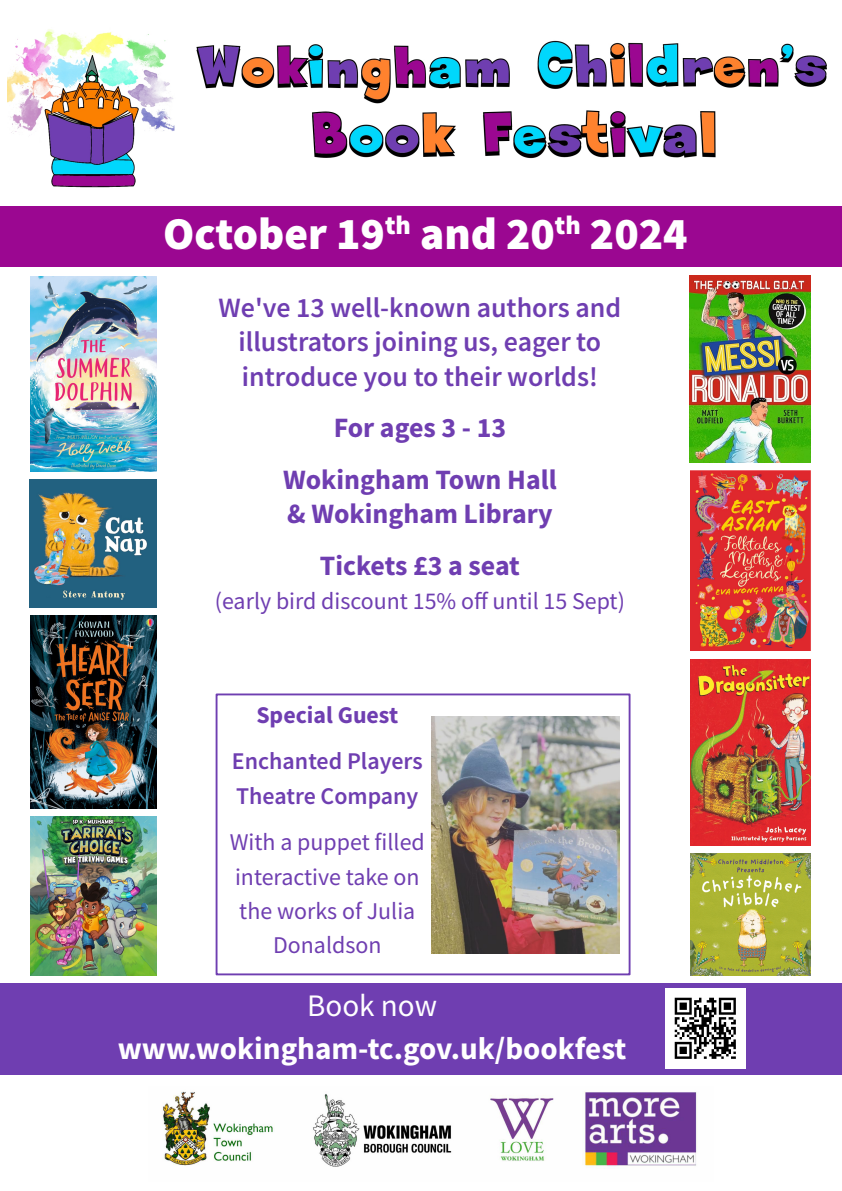
<style>
.page{position:relative;width:842px;height:1191px;background:#fff}
.page>*{position:absolute;margin:0;border:0;box-sizing:border-box;transform-origin:0 0}
.t1{font:900 45.4px "Source Sans Pro";color:#fff}
.t2{font:700 31.3px "Source Sans Pro";color:#fff}
.t3{font:31.3px "Source Sans Pro";color:#fff}
.t4{font:600 28px/34.4px "Source Sans Pro";color:#6f3eb1;text-align:center}
.t5{font:700 28px/51.6px "Source Sans Pro";color:#6f3eb1;text-align:center}
.t6{font:24px/34.4px "Source Sans Pro";color:#6f3eb1;text-align:center}
.t7{font:600 24px/34.4px "Source Sans Pro";color:#6f3eb1}
.t8{font:700 24px "Source Sans Pro";color:#6f3eb1}
</style>
<div class="page">
<div style="left:0;top:206px;width:842px;height:61px;background:#9b0791"></div>
<img style="left:7px;top:29px;width:819px;height:159px">
<div style="left:0;top:983px;width:842px;height:91px;background:#6f3eb1"></div>
<img style="left:162px;top:1091px;width:535px;height:76px">
<img style="left:666px;top:989px;width:80px;height:79px">
<img style="left:431px;top:716px;width:189px;height:237px">
<div style="left:216px;top:693px;width:414px;height:282px;border:2px solid #6f3eb1"></div>
<img style="left:30px;top:277px;width:127px;height:194px">
<img style="left:690px;top:275px;width:120px;height:187px">
<img style="left:690px;top:853px;width:121px;height:122px">
<img style="left:29px;top:480px;width:128px;height:127px">
<img style="left:690px;top:470px;width:121px;height:181px">
<img style="left:30px;top:616px;width:126px;height:192px">
<img style="left:30px;top:816px;width:127px;height:159px">
<img style="left:690px;top:659px;width:120px;height:186px">
<h1 class="t1" style="left:163px;top:215px;width:526px">October 19<sup>th</sup> and 20<sup>th</sup> 2024</h1>
<p class="t4" style="left:219px;top:293px;width:404px">We've 13 well-known authors and illustrators joining us, eager to introduce you to their worlds!</p>
<p class="t5" style="left:283px;top:404px;width:275px">For ages 3 - 13<br>Wokingham Town Hall</p>
<p class="t5" style="left:287px;top:490px;width:267px">&amp; Wokingham Library<br>Tickets £3 a seat</p>
<p class="t6" style="left:215px;top:586px;width:412px">(early bird discount 15% off until 15 Sept)</p>
<p class="t8" style="left:256px;top:705px;width:143px">Special Guest</p>
<p class="t7" style="left:232px;top:746px;width:192px">Enchanted Players<br>Theatre Company</p>
<p class="t6" style="left:230px;top:827px;width:196px">With a puppet filled interactive take on the works of Julia<br>Donaldson</p>
<h2 class="t3" style="left:307px;top:993px;width:131px">Book now</h2>
<h2 class="t2" style="left:118px;top:1036px;width:510px">www.wokingham-tc.gov.uk/bookfest</h2>
</div>
